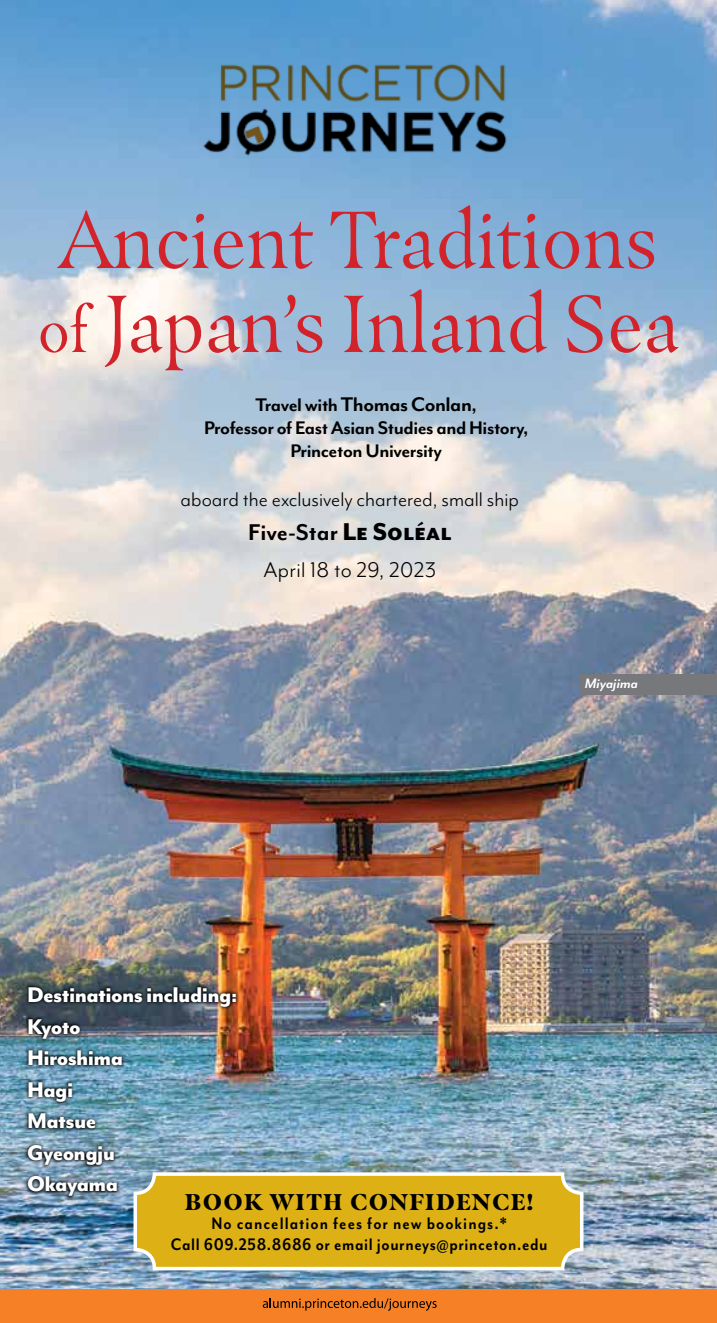
<style>
.page{position:relative;width:717px;height:1323px;background:#fff}
.page>*{position:absolute;margin:0;border:0;box-sizing:border-box;transform-origin:0 0}
.t1{font:300 80.5px/84px "Masqualero";letter-spacing:-.01em;color:#d2232a}
.t2{font:700 26.25px "Mr Eaves Mod OT";color:#000}
.t3{font:800 24.5px/31.5px "Mr Eaves Mod OT";letter-spacing:-.025em;color:#fff}
.t4{font:24.5px "Mr Eaves Mod OT";letter-spacing:.01em;color:#000}
.t5{font:22.75px "Mr Eaves Mod OT";color:#000}
.t6{font:700 22.75px "Mr Eaves Mod OT";letter-spacing:-.02em;color:#000}
.t7{font:900 22.75px "Masqualero";letter-spacing:.06em;color:#000}
.t8{font:700 21px/22.8px "Mr Eaves Mod OT";letter-spacing:-.02em;color:#000;text-align:center}
.t9{font:700 19.25px/21px "Mr Eaves Mod OT";letter-spacing:.035em;color:#000;text-align:center;scale:.9 1}
.t10{font:italic 700 15.75px "Mr Eaves Mod OT";color:#fff}
.s1{font-size:63px}
.s2{font-size:21px}
.s3{font-weight:800;font-size:28px}
</style>
<div class="page">
<img style="left:0;top:0;width:717px;height:1290px">
<div style="left:135px;top:1174px;width:446px;height:95px;background:#ddb115;border-radius:19px"></div>
<div style="left:133px;top:1172px;width:450px;height:98px;border:4px solid #fff;border-radius:19px"></div>
<img style="left:24px;top:984px;width:215px;height:216px">
<div style="left:580px;top:674px;width:137px;height:20px;background:#77787b"></div>
<div style="left:0;top:1290px;width:717px;height:33px;background:#f58025"></div>
<svg style="left:263px;top:1298px;width:173px;height:13px"></svg>
<img style="left:183px;top:42px;width:349px;height:133px">
<h1 class="t1" style="left:37px;top:198px;width:644px">Ancient Traditions <span class="s1">of</span> Japan’s Inland Sea</h1>
<p class="t6" style="left:256px;top:391px;width:223px"><span class="s2">Travel with</span> Thomas Conlan<span class="s2">,</span></p>
<p class="t8" style="left:204px;top:416px;width:326px">Professor of East Asian Studies and History,<br>Princeton University</p>
<p class="t5" style="left:181px;top:487px;width:340px">aboard the exclusively chartered, small ship</p>
<h2 class="t2" style="left:248px;top:517px;width:205px">Five-Star <span class="s3">Le Soléal</span></h2>
<p class="t4" style="left:263px;top:557px;width:174px">April 18 to 29, 2023</p>
<p class="t10" style="left:585px;top:674px;width:55px">Miyajima</p>
<p class="t3" style="left:27px;top:979px;width:212px">Destinations including:<br>Kyoto<br>Hiroshima<br>Hagi<br>Matsue<br>Gyeongju<br>Okayama</p>
<p class="t7" style="left:185px;top:1188px;width:350px">BOOK WITH CONFIDENCE!</p>
<p class="t9" style="left:171px;top:1213px;width:420px">No cancellation fees for new bookings.*<br>Call 609.258.8686 or email journeys@princeton.edu</p>
</div>
